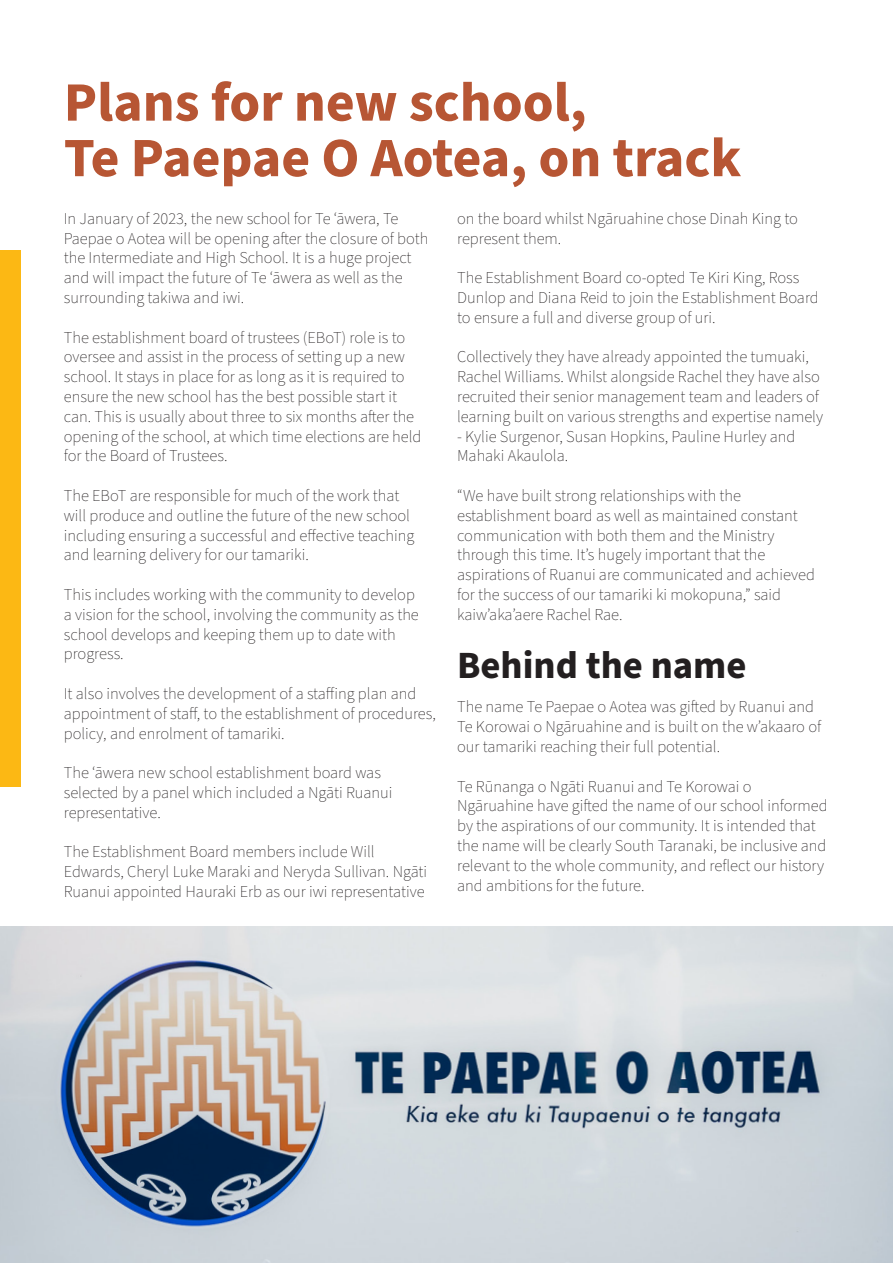
<style>
.page{position:relative;width:893px;height:1263px;background:#fff}
.page>*{position:absolute;margin:0;border:0;box-sizing:border-box;transform-origin:0 0}
.t1{font:700 55.5px/55.5px "Source Sans Pro";color:#b75634}
.t2{font:700 38.55px "Source Sans Pro";color:#231f20}
.t3{font:200 16.5px/19.8px "Source Sans Pro";color:#231f20}
</style>
<div class="page">
<div style="left:0;top:251px;width:21px;height:536px;background:#fcb814"></div>
<img style="left:0;top:926px;width:892px;height:337px">
<h1 class="t1" style="left:64px;top:76px;width:679px">Plans for new school,<br>Te Paepae O Aotea, on track</h1>
<p class="t3" style="left:64px;top:209px;width:366px">In January of 2023, the new school for Te ‘āwera, Te Paepae o Aotea will be opening after the closure of both the Intermediate and High School. It is a huge project and will impact the future of Te ‘āwera as well as the surrounding takiwa and iwi.</p>
<p class="t3" style="left:64px;top:328px;width:359px">The establishment board of trustees (EBoT) role is to oversee and assist in the process of setting up a new school. It stays in place for as long as it is required to ensure the new school has the best possible start it can. This is usually about three to six months after the opening of the school, at which time elections are held for the Board of Trustees.</p>
<p class="t3" style="left:64px;top:486px;width:352px">The EBoT are responsible for much of the work that will produce and outline the future of the new school including ensuring a successful and effective teaching and learning delivery for our tamariki.</p>
<p class="t3" style="left:64px;top:585px;width:356px">This includes working with the community to develop a vision for the school, involving the community as the school develops and keeping them up to date with progress.</p>
<p class="t3" style="left:64px;top:684px;width:373px">It also involves the development of a staffing plan and appointment of staff, to the establishment of procedures, policy, and enrolment of tamariki.</p>
<p class="t3" style="left:64px;top:763px;width:330px">The ‘āwera new school establishment board was selected by a panel which included a Ngāti Ruanui representative.</p>
<p class="t3" style="left:64px;top:843px;width:365px">The Establishment Board members include Will<br>Edwards, Cheryl Luke Maraki and Neryda Sullivan. Ngāti<br>Ruanui appointed Hauraki Erb as our iwi representative</p>
<p class="t3" style="left:457px;top:209px;width:342px">on the board whilst Ngāruahine chose Dinah King to represent them.</p>
<p class="t3" style="left:457px;top:268px;width:363px">The Establishment Board co-opted Te Kiri King, Ross<br>Dunlop and Diana Reid to join the Establishment Board to ensure a full and diverse group of uri.</p>
<p class="t3" style="left:457px;top:348px;width:367px">Collectively they have already appointed the tumuaki, Rachel Williams. Whilst alongside Rachel they have also recruited their senior management team and leaders of learning built on various strengths and expertise namely</p>
<p class="t3" style="left:457px;top:427px;width:340px">- Kylie Surgenor, Susan Hopkins, Pauline Hurley and<br>Mahaki Akaulola.</p>
<p class="t3" style="left:457px;top:486px;width:359px">“We have built strong relationships with the establishment board as well as maintained constant communication with both them and the Ministry through this time. It’s hugely important that the aspirations of Ruanui are communicated and achieved for the success of our tamariki ki mokopuna,” said kaiw’aka’aere Rachel Rae.</p>
<h2 class="t2" style="left:457px;top:639px;width:291px">Behind the name</h2>
<p class="t3" style="left:457px;top:697px;width:366px">The name Te Paepae o Aotea was gifted by Ruanui and<br>Te Korowai o Ngāruahine and is built on the w’akaaro of our tamariki reaching their full potential.</p>
<p class="t3" style="left:457px;top:777px;width:372px">Te Rūnanga o Ngāti Ruanui and Te Korowai o Ngāruahine have gifted the name of our school informed by the aspirations of our community. It is intended that the name will be clearly South Taranaki, be inclusive and relevant to the whole community, and reflect our history and ambitions for the future.</p>
</div>
